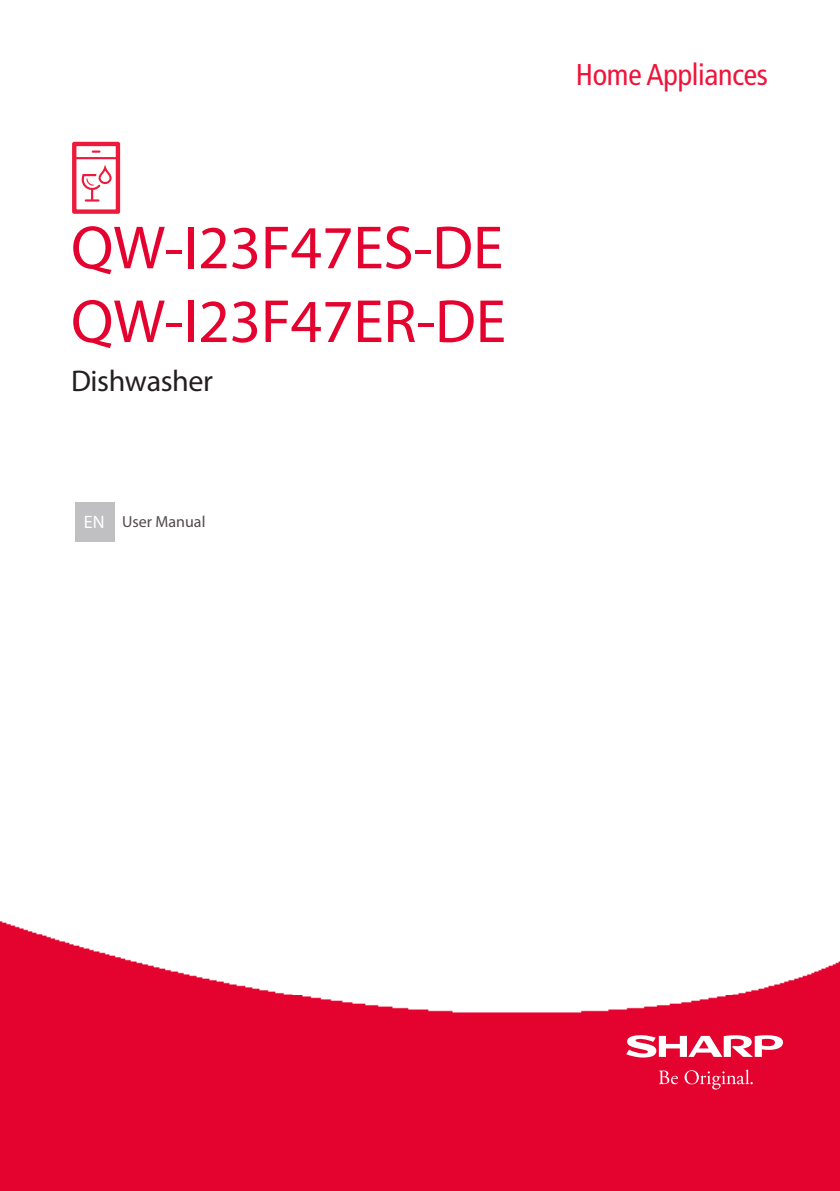
<style>
.page{position:relative;width:840px;height:1191px;background:#fff}
.page>*{position:absolute;margin:0;border:0;box-sizing:border-box;transform-origin:0 0}
.t1{font:61.4px/73.8px "Myriad Pro";letter-spacing:-.005em;color:#e4022e}
.t2{font:condensed 30px "Frutiger LT Com";letter-spacing:-.01em;color:#f0143b}
.t3{font:30px "Myriad Pro";letter-spacing:-.015em;color:#241f1f}
.t4{font:16px "Myriad Pro";color:#52484b}
.s1{font-size:18px;color:#fff}
</style>
<div class="page">
<img style="left:0;top:921px;width:839px;height:270px">
<svg style="left:658px;top:1070px;width:19px;height:14px"></svg>
<svg style="left:684px;top:1069px;width:68px;height:20px"></svg>
<svg style="left:626px;top:1035px;width:157px;height:22px"></svg>
<svg style="left:72px;top:142px;width:48px;height:72px"></svg>
<div style="left:75px;top:502px;width:40px;height:39px;background:#c0bfc1"></div>
<p class="t1" style="left:71px;top:210px;width:436px">QW-I23F47ES-DE<br>QW-I23F47ER-DE</p>
<p class="t3" style="left:71px;top:362px;width:143px">Dishwasher</p>
<p class="t4" style="left:84px;top:511px;width:123px"><span class="s1">EN</span> User Manual</p>
<p class="t2" style="left:575px;top:57px;width:193px">Home Appliances</p>
</div>
